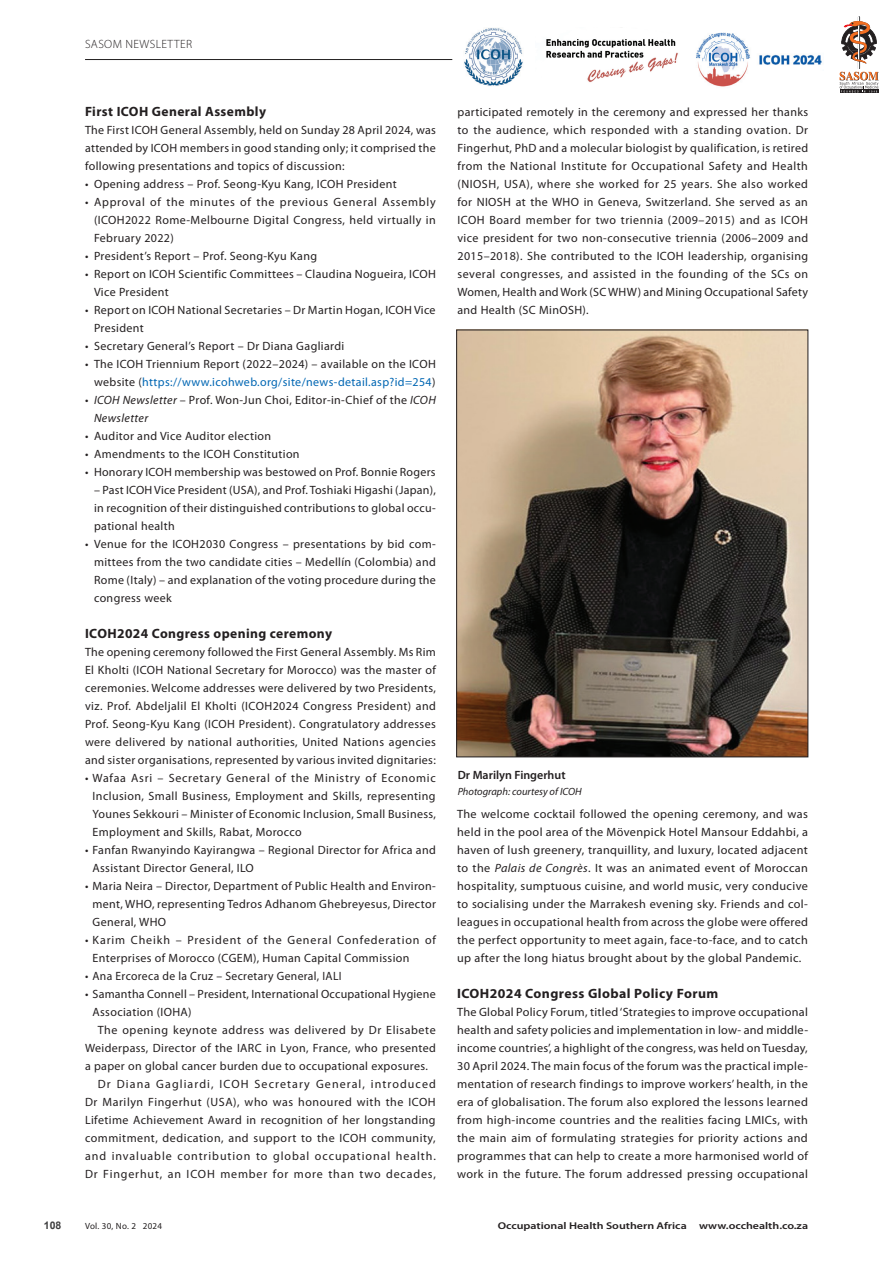
<style>
.page{position:relative;width:893px;height:1263px;background:#fff}
.page>*{position:absolute;margin:0;border:0;box-sizing:border-box;transform-origin:0 0}
.t1{font:700 13.5px "Myriad Pro";letter-spacing:.03em;color:#231f20}
.t2{font:12px/18px "Myriad Pro";letter-spacing:.03em;color:#231f20;text-align:justify}
.t3{font:12px "Myriad Pro";letter-spacing:.075em;color:#231f20}
.t4{font:12px "Myriad Pro";letter-spacing:.05em;color:#231f20}
.t5{font:12px "Myriad Pro";letter-spacing:.09em;color:#231f20}
.t6{font:12px "Myriad Pro";letter-spacing:.07em;color:#231f20}
.t7{font:600 12px "Myriad Pro";color:#231f20}
.t8{font:300 12px "Myriad Pro";letter-spacing:.03em;color:#231f20}
.t9{font:italic 10.5px "Myriad Pro";color:#231f20}
.t10{font:700 10.5px "Arial";color:#3e3e3f}
.t11{font:600 9.9px "Myriad Pro";color:#231f20;scale:1.21 1}
.t12{font:9px "Myriad Pro";letter-spacing:.03em;color:#231f20}
.s1{color:#0166b3}
.s2{font-style:italic}
</style>
<div class="page">
<img style="left:696px;top:32px;width:126px;height:55px">
<img style="left:546px;top:39px;width:132px;height:44px">
<img style="left:464px;top:28px;width:59px;height:58px">
<hr style="left:840px;top:90px;width:38px;height:3px;background:#231f20">
<hr style="left:858px;top:16px;width:1px;height:53px;background:#c7c8ca">
<hr style="left:859px;top:16px;width:1px;height:53px;background:#808285">
<hr style="left:860px;top:16px;width:1px;height:53px;background:#231f20">
<svg style="left:842px;top:20px;width:34px;height:44px"></svg>
<svg style="left:839px;top:72px;width:40px;height:20px"></svg>
<hr style="left:85px;top:59px;width:367px;height:1px;background:#231f20">
<img style="left:458px;top:332px;width:348px;height:423px">
<div style="left:456px;top:330px;width:352px;height:427px;border:1px solid #231f20"></div>
<p class="t8" style="left:85px;top:37px;width:109px">SASOM NEWSLETTER</p>
<p class="t1" style="left:85px;top:103px;width:183px">First ICOH General Assembly</p>
<p class="t2" style="left:85px;top:121px;width:352px">The First ICOH General Assembly, held on Sunday 28 April 2024, was attended by ICOH members in good standing only; it comprised the following presentations and topics of discussion:</p>
<p class="t2" style="left:85px;top:175px;width:313px">• Opening address – Prof. Seong-Kyu Kang, ICOH President</p>
<p class="t2" style="left:94px;top:193px;width:343px;text-indent:-9px">• Approval of the minutes of the previous General Assembly (ICOH2022 Rome-Melbourne Digital Congress, held virtually in February 2022)</p>
<p class="t2" style="left:85px;top:247px;width:234px">• President’s Report – Prof. Seong-Kyu Kang</p>
<p class="t2" style="left:94px;top:265px;width:343px;text-indent:-9px">• Report on ICOH Scientific Committees – Claudina Nogueira, ICOH<br>Vice President</p>
<p class="t2" style="left:94px;top:301px;width:343px;text-indent:-9px">• Report on ICOH National Secretaries – Dr Martin Hogan, ICOH Vice<br>President</p>
<p class="t2" style="left:85px;top:337px;width:261px">• Secretary General’s Report – Dr Diana Gagliardi</p>
<p class="t2" style="left:85px;top:355px;width:352px;text-align:right">• The ICOH Triennium Report (2022–2024) – available on the ICOH website (<span class="s1">https://www.icohweb.org/site/news-detail.asp?id=254</span>)</p>
<p class="t2" style="left:94px;top:391px;width:343px;text-indent:-9px">• <span class="s2">ICOH Newsletter</span> – Prof. Won-Jun Choi, Editor-in-Chief of the <span class="s2">ICOH<br>Newsletter</span></p>
<p class="t2" style="left:85px;top:427px;width:188px">• Auditor and Vice Auditor election</p>
<p class="t2" style="left:85px;top:445px;width:216px">• Amendments to the ICOH Constitution</p>
<p class="t2" style="left:85px;top:463px;width:352px">• Honorary ICOH membership was bestowed on Prof. Bonnie Rogers</p>
<p class="t2" style="left:94px;top:481px;width:343px">– Past ICOH Vice President (USA), and Prof. Toshiaki Higashi (Japan), in recognition of their distinguished contributions to global occu&shy;pational health</p>
<p class="t2" style="left:94px;top:535px;width:343px;text-indent:-9px">• Venue for the ICOH2030 Congress – presentations by bid com&shy;mittees from the two candidate cities – Medellín (Colombia) and Rome (Italy) – and explanation of the voting procedure during the congress week</p>
<p class="t1" style="left:85px;top:625px;width:248px">ICOH2024 Congress opening ceremony</p>
<p class="t2" style="left:85px;top:643px;width:352px">The opening ceremony followed the First General Assembly. Ms Rim El Kholti (ICOH National Secretary for Morocco) was the master of ceremonies. Welcome addresses were delivered by two Presidents, viz. Prof. Abdeljalil El Kholti (ICOH2024 Congress President) and Prof. Seong-Kyu Kang (ICOH President). Congratulatory addresses were delivered by national authorities, United Nations agencies and sister organisations, represented by various invited dignitaries:</p>
<p class="t2" style="left:93px;top:769px;width:345px;text-indent:-8px">• Wafaa Asri – Secretary General of the Ministry of Economic Inclusion, Small Business, Employment and Skills, representing Younes Sekkouri – Minister of Economic Inclusion, Small Business, Employment and Skills, Rabat, Morocco</p>
<p class="t2" style="left:93px;top:841px;width:345px;text-indent:-8px">• Fanfan Rwanyindo Kayirangwa – Regional Director for Africa and<br>Assistant Director General, ILO</p>
<p class="t2" style="left:93px;top:877px;width:345px;text-indent:-8px">• Maria Neira – Director, Department of Public Health and Environ&shy;ment, WHO, representing Tedros Adhanom Ghebreyesus, Director General, WHO</p>
<p class="t2" style="left:93px;top:931px;width:345px;text-indent:-8px">• Karim Cheikh – President of the General Confederation of<br>Enterprises of Morocco (CGEM), Human Capital Commission</p>
<p class="t2" style="left:85px;top:967px;width:258px">• Ana Ercoreca de la Cruz – Secretary General, IALI</p>
<p class="t2" style="left:85px;top:985px;width:352px">• Samantha Connell – President, International Occupational Hygiene</p>
<p class="t2" style="left:93px;top:1003px;width:100px">Association (IOHA)</p>
<p class="t4" style="left:98px;top:1023px;width:339px">The opening keynote address was delivered by Dr Elisabete</p>
<p class="t2" style="left:85px;top:1039px;width:352px">Weiderpass, Director of the IARC in Lyon, France, who presented</p>
<p class="t2" style="left:85px;top:1057px;width:344px">a paper on global cancer burden due to occupational exposures.</p>
<p class="t5" style="left:98px;top:1077px;width:340px">Dr Diana Gagliardi, ICOH Secretary General, introduced</p>
<p class="t2" style="left:85px;top:1093px;width:352px">Dr Marilyn Fingerhut (USA), who was honoured with the ICOH</p>
<p class="t2" style="left:85px;top:1111px;width:352px">Lifetime Achievement Award in recognition of her longstanding</p>
<p class="t2" style="left:85px;top:1129px;width:352px">commitment, dedication, and support to the ICOH community,</p>
<p class="t3" style="left:85px;top:1149px;width:352px">and invaluable contribution to global occupational health.</p>
<p class="t6" style="left:85px;top:1167px;width:352px">Dr Fingerhut, an ICOH member for more than two decades,</p>
<p class="t2" style="left:457px;top:103px;width:352px">participated remotely in the ceremony and expressed her thanks to the audience, which responded with a standing ovation. Dr Fingerhut, PhD and a molecular biologist by qualification, is retired from the National Institute for Occupational Safety and Health (NIOSH, USA), where she worked for 25 years. She also worked for NIOSH at the WHO in Geneva, Switzerland. She served as an ICOH Board member for two triennia (2009–2015) and as ICOH vice president for two non-consecutive triennia (2006–2009 and 2015–2018). She contributed to the ICOH leadership, organising several congresses, and assisted in the founding of the SCs on Women, Health and Work (SC WHW) and Mining Occupational Safety and Health (SC MinOSH).</p>
<p class="t7" style="left:458px;top:767px;width:109px">Dr Marilyn Fingerhut</p>
<p class="t9" style="left:458px;top:785px;width:125px">Photograph: courtesy of ICOH</p>
<p class="t2" style="left:457px;top:805px;width:352px">The welcome cocktail followed the opening ceremony, and was held in the pool area of the Mövenpick Hotel Mansour Eddahbi, a haven of lush greenery, tranquillity, and luxury, located adjacent to the <span class="s2">Palais de Congrès</span>. It was an animated event of Moroccan hospitality, sumptuous cuisine, and world music, very conducive to socialising under the Marrakesh evening sky. Friends and col&shy;leagues in occupational health from across the globe were offered the perfect opportunity to meet again, face-to-face, and to catch up after the long hiatus brought about by the global Pandemic.</p>
<p class="t1" style="left:457px;top:985px;width:263px">ICOH2024 Congress Global Policy Forum</p>
<p class="t2" style="left:457px;top:1003px;width:352px">The Global Policy Forum, titled ‘Strategies to improve occupational health and safety policies and implementation in low- and middle&shy;income countries’, a highlight of the congress, was held on Tuesday, 30 April 2024. The main focus of the forum was the practical imple&shy;mentation of research findings to improve workers’ health, in the era of globalisation. The forum also explored the lessons learned from high-income countries and the realities facing LMICs, with the main aim of formulating strategies for priority actions and programmes that can help to create a more harmonised world of work in the future. The forum addressed pressing occupational</p>
<p class="t10" style="left:44px;top:1218px;width:19px">108</p>
<p class="t12" style="left:85px;top:1220px;width:79px">Vol. 30, No. 2 2024</p>
<p class="t11" style="left:498px;top:1219px;width:158px">Occupational Health Southern Africa</p>
<p class="t11" style="left:699px;top:1219px;width:92px">www.occhealth.co.za</p>
</div>
